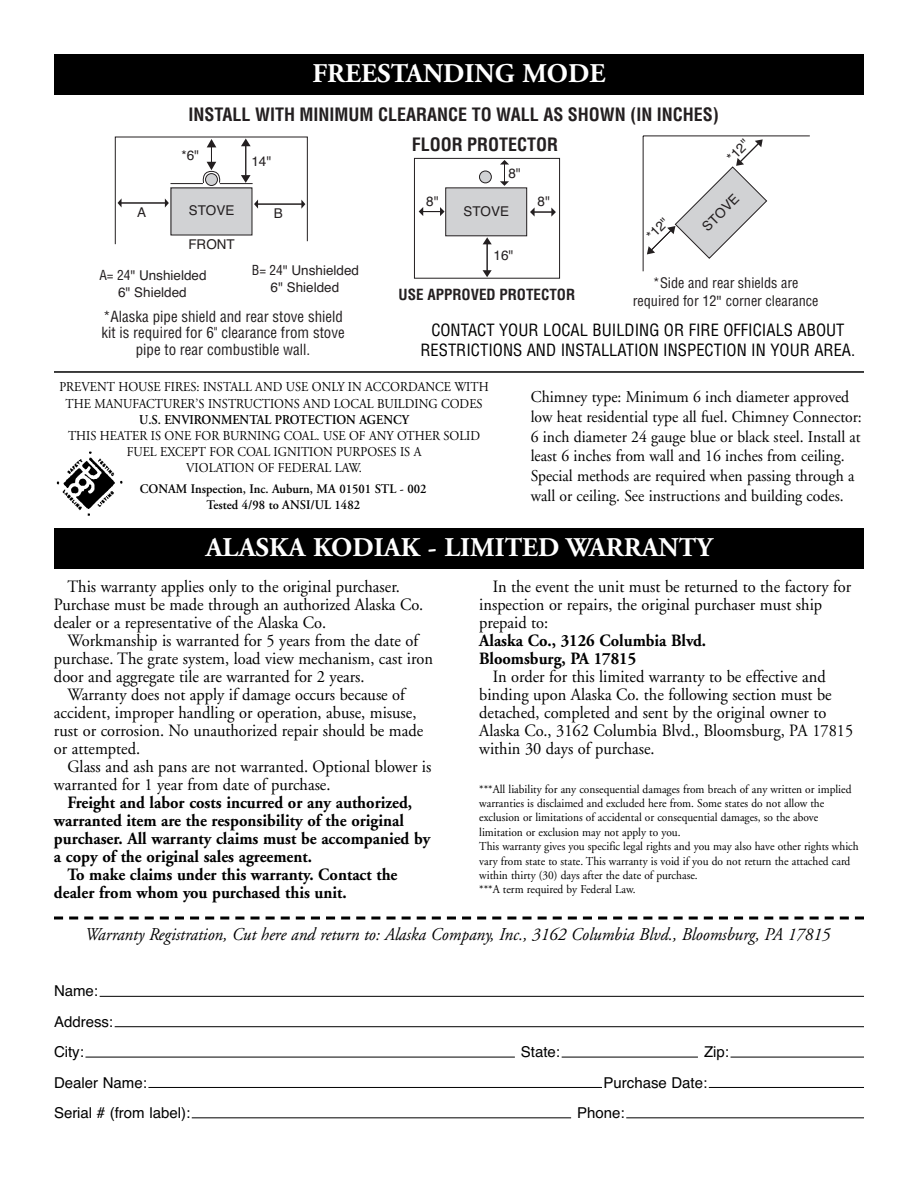
<style>
.page{position:relative;width:918px;height:1188px;background:#fff}
.page>*{position:absolute;margin:0;border:0;box-sizing:border-box;transform-origin:0 0}
.t1{font:700 27px "Adobe Garamond";color:#fff}
.t2{font:italic 18px "Adobe Garamond";color:#000;scale:.95 1}
.t3{font:700 condensed 18px "Helvetica";color:#231f20}
.t4{font:17.25px/18px "Adobe Garamond";color:#000;scale:.95 1}
.t5{font:700 17.25px/18px "Adobe Garamond";color:#000;scale:.95 1}
.t6{font:16.5px/19.8px "Adobe Garamond";color:#000;scale:.95 1}
.t7{font:condensed 16.5px/19.8px "Helvetica";color:#000;text-align:center}
.t8{font:condensed 15px/16.5px "Helvetica";color:#231f20;text-align:center}
.t9{font:15px/30.3px "Helvetica";color:#000}
.t10{font:700 condensed 15px "Helvetica";color:#231f20}
.t11{font:condensed 14.25px/17.1px "Helvetica";color:#231f20;text-align:center}
.t12{font:13.5px/16.2px "Adobe Garamond";color:#000;text-align:center;scale:.92 1}
.t13{font:13.5px/16.2px "Helvetica";color:#231f20;text-align:center}
.t14{font:600 13.5px "Adobe Garamond";color:#000;scale:.92 1}
.t15{font:600 13.2px/15.8px "Adobe Garamond";color:#000;text-align:center;scale:.95 1}
.t16{font:12px/14.4px "Adobe Garamond";color:#000;scale:.95 1}
.s1{font-stretch:condensed}
.s2{font-stretch:normal}
</style>
<div class="page">
<div style="left:446px;top:188px;width:81px;height:48px;background:#d1d2d4"></div>
<div style="left:445px;top:187px;width:82px;height:49px;border:1px solid #231f20"></div>
<div style="left:414px;top:158px;width:146px;height:121px;border:1px solid #231f20"></div>
<svg style="left:419px;top:207px;width:26px;height:9px"></svg>
<svg style="left:483px;top:237px;width:9px;height:40px"></svg>
<svg style="left:500px;top:160px;width:9px;height:26px"></svg>
<div style="left:479px;top:171px;width:12px;height:12px;background:#d1d2d4;border-radius:50%"></div>
<div style="left:479px;top:171px;width:13px;height:12px;border:1px solid #231f20;border-radius:50%"></div>
<svg style="left:530px;top:207px;width:26px;height:10px"></svg>
<svg style="left:115px;top:136px;width:193px;height:109px"></svg>
<svg style="left:647px;top:139px;width:121px;height:120px"></svg>
<hr style="left:643px;top:136px;width:167px;height:1px;background:#231f20">
<hr style="left:643px;top:136px;width:1px;height:135px;background:#231f20">
<div style="left:54px;top:528px;width:810px;height:40px;background:#000"></div>
<svg style="left:54px;top:916px;width:810px;height:4px"></svg>
<hr style="left:626px;top:1118px;width:238px;height:1px;background:#000">
<hr style="left:192px;top:1118px;width:379px;height:1px;background:#000">
<hr style="left:709px;top:1087px;width:155px;height:1px;background:#000">
<hr style="left:148px;top:1087px;width:454px;height:1px;background:#000">
<hr style="left:731px;top:1057px;width:133px;height:1px;background:#000">
<hr style="left:562px;top:1057px;width:136px;height:1px;background:#000">
<hr style="left:85px;top:1057px;width:430px;height:1px;background:#000">
<hr style="left:115px;top:1026px;width:749px;height:1px;background:#000">
<hr style="left:100px;top:996px;width:764px;height:1px;background:#000">
<img style="left:56px;top:451px;width:67px;height:65px">
<div style="left:54px;top:54px;width:810px;height:40px;background:#000"></div>
<hr style="left:54px;top:371px;width:810px;height:2px;background:#000">
<h1 class="t1" style="left:312px;top:63px;width:295px">FREESTANDING MODE</h1>
<p class="t3" style="left:189px;top:107px;width:532px">INSTALL WITH MINIMUM CLEARANCE TO WALL AS SHOWN (IN INCHES)</p>
<p class="t13" style="left:182px;top:149px;width:19px">*6"</p>
<p class="t13" style="left:251px;top:154px;width:21px">14"</p>
<p class="t3" style="left:412px;top:137px;width:148px">FLOOR PROTECTOR</p>
<p class="t13" style="left:508px;top:166px;width:14px">8"</p>
<p class="t13" style="left:724px;top:154px;width:27px;rotate:-45deg">*12"</p>
<p class="t13" style="left:189px;top:203px;width:47px">STOVE</p>
<p class="t13" style="left:137px;top:206px;width:11px">A</p>
<p class="t13" style="left:274px;top:207px;width:11px">B</p>
<p class="t13" style="left:188px;top:237px;width:48px">FRONT</p>
<p class="t13" style="left:99px;top:269px;width:109px"><span class="s1">A= 24</span>" Unshielded<br>6" Shielded</p>
<p class="t13" style="left:252px;top:264px;width:109px"><span class="s1">B= 24</span>" Unshielded<br>6" Shielded</p>
<p class="t8" style="left:101px;top:309px;width:245px">*Alaska pipe shield and rear stove shield kit is required for 6" clearance from stove pipe to rear combustible wall.</p>
<p class="t13" style="left:426px;top:194px;width:14px">8"</p>
<p class="t13" style="left:463px;top:205px;width:47px">STOVE</p>
<p class="t13" style="left:538px;top:195px;width:14px">8"</p>
<p class="t13" style="left:494px;top:249px;width:21px">16"</p>
<p class="t10" style="left:399px;top:289px;width:178px">USE APPROVED PROTECTOR</p>
<p class="t13" style="left:644px;top:233px;width:27px;rotate:-45deg">*12"</p>
<p class="t13" style="left:700px;top:224px;width:47px;rotate:-45deg">STOVE</p>
<p class="t11" style="left:633px;top:276px;width:187px">*Side and rear shields are required for 12<span class="s2">"</span> corner clearance</p>
<p class="t7" style="left:421px;top:321px;width:436px">CONTACT YOUR LOCAL BUILDING OR FIRE OFFICIALS ABOUT<br>RESTRICTIONS AND INSTALLATION INSPECTION IN YOUR AREA.</p>
<p class="t12" style="left:60px;top:380px;width:468px">PREVENT HOUSE FIRES: INSTALL AND USE ONLY IN ACCORDANCE WITH<br>THE MANUFACTURER’S INSTRUCTIONS AND LOCAL BUILDING CODES</p>
<p class="t14" style="left:139px;top:414px;width:295px">U.S. ENVIRONMENTAL PROTECTION AGENCY</p>
<p class="t12" style="left:68px;top:429px;width:449px">THIS HEATER IS ONE FOR BURNING COAL. USE OF ANY OTHER SOLID<br>FUEL EXCEPT FOR COAL IGNITION PURPOSES IS A<br>VIOLATION OF FEDERAL LAW.</p>
<p class="t15" style="left:140px;top:482px;width:303px">CONAM Inspection, Inc. Auburn, MA 01501 STL - 002<br>Tested 4/98 to ANSI/UL 1482</p>
<p class="t6" style="left:531px;top:388px;width:350px">Chimney type: Minimum 6 inch diameter approved low heat residential type all fuel. Chimney Connector:<br>6 inch diameter 24 gauge blue or black steel. Install at least 6 inches from wall and 16 inches from ceiling.<br>Special methods are required when passing through a wall or ceiling. See instructions and building codes.</p>
<h1 class="t1" style="left:206px;top:536px;width:508px">ALASKA KODIAK - LIMITED WARRANTY</h1>
<p class="t4" style="left:54px;top:579px;width:390px;text-indent:14px">This warranty applies only to the original purchaser.<br>Purchase must be made through an authorized Alaska Co. dealer or a representative of the Alaska Co.</p>
<p class="t4" style="left:68px;top:633px;width:371px">Workmanship is warranted for 5 years from the date of</p>
<p class="t4" style="left:54px;top:651px;width:401px">purchase. The grate system, load view mechanism, cast iron</p>
<p class="t4" style="left:54px;top:669px;width:329px">door and aggregate tile are warranted for 2 years.</p>
<p class="t4" style="left:68px;top:687px;width:357px">Warranty does not apply if damage occurs because of</p>
<p class="t4" style="left:54px;top:705px;width:383px">accident, improper handling or operation, abuse, misuse,</p>
<p class="t4" style="left:54px;top:723px;width:390px">rust or corrosion. No unauthorized repair should be made</p>
<p class="t4" style="left:54px;top:741px;width:92px">or attempted.</p>
<p class="t4" style="left:68px;top:759px;width:385px">Glass and ash pans are not warranted. Optional blower is</p>
<p class="t4" style="left:54px;top:777px;width:293px">warranted for 1 year from date of purchase.</p>
<p class="t5" style="left:68px;top:795px;width:364px">Freight and labor costs incurred or any authorized,</p>
<p class="t5" style="left:54px;top:813px;width:370px">warranted item are the responsibility of the original</p>
<p class="t5" style="left:54px;top:831px;width:398px">purchaser. All warranty claims must be accompanied by</p>
<p class="t5" style="left:54px;top:849px;width:273px">a copy of the original sales agreement.</p>
<p class="t5" style="left:68px;top:867px;width:349px">To make claims under this warranty. Contact the</p>
<p class="t5" style="left:54px;top:885px;width:310px">dealer from whom you purchased this unit.</p>
<p class="t4" style="left:479px;top:579px;width:393px;text-indent:14px">In the event the unit must be returned to the factory for inspection or repairs, the original purchaser must ship prepaid to:</p>
<p class="t5" style="left:479px;top:633px;width:240px">Alaska Co., 3126 Columbia Blvd.<br>Bloomsburg, PA 17815</p>
<p class="t4" style="left:479px;top:669px;width:395px;text-indent:14px">In order for this limited warranty to be effective and binding upon Alaska Co. the following section must be detached, completed and sent by the original owner to Alaska Co., 3162 Columbia Blvd., Bloomsburg, PA 17815 within 30 days of purchase.</p>
<p class="t16" style="left:479px;top:783px;width:401px">***All liability for any consequential damages from breach of any written or implied warranties is disclaimed and excluded here from. Some states do not allow the exclusion or limitations of accidental or consequential damages, so the above limitation or exclusion may not apply to you.<br>This warranty gives you specific legal rights and you may also have other rights which vary from state to state. This warranty is void if you do not return the attached card within thirty (30) days after the date of purchase.<br>***A term required by Federal Law.</p>
<p class="t2" style="left:85px;top:927px;width:786px">Warranty Registration, Cut here and return to: Alaska Company, Inc., 3162 Columbia Blvd., Bloomsburg, PA 17815</p>
<p class="t9" style="left:54px;top:977px;width:61px">Name:<br>Address:<br>City:</p>
<p class="t9" style="left:521px;top:1038px;width:41px">State:</p>
<p class="t9" style="left:704px;top:1038px;width:27px">Zip:</p>
<p class="t9" style="left:54px;top:1069px;width:94px">Dealer Name:</p>
<p class="t9" style="left:604px;top:1069px;width:105px">Purchase Date:</p>
<p class="t9" style="left:54px;top:1099px;width:138px">Serial # (from label):</p>
<p class="t9" style="left:577px;top:1099px;width:49px">Phone:</p>
</div>
